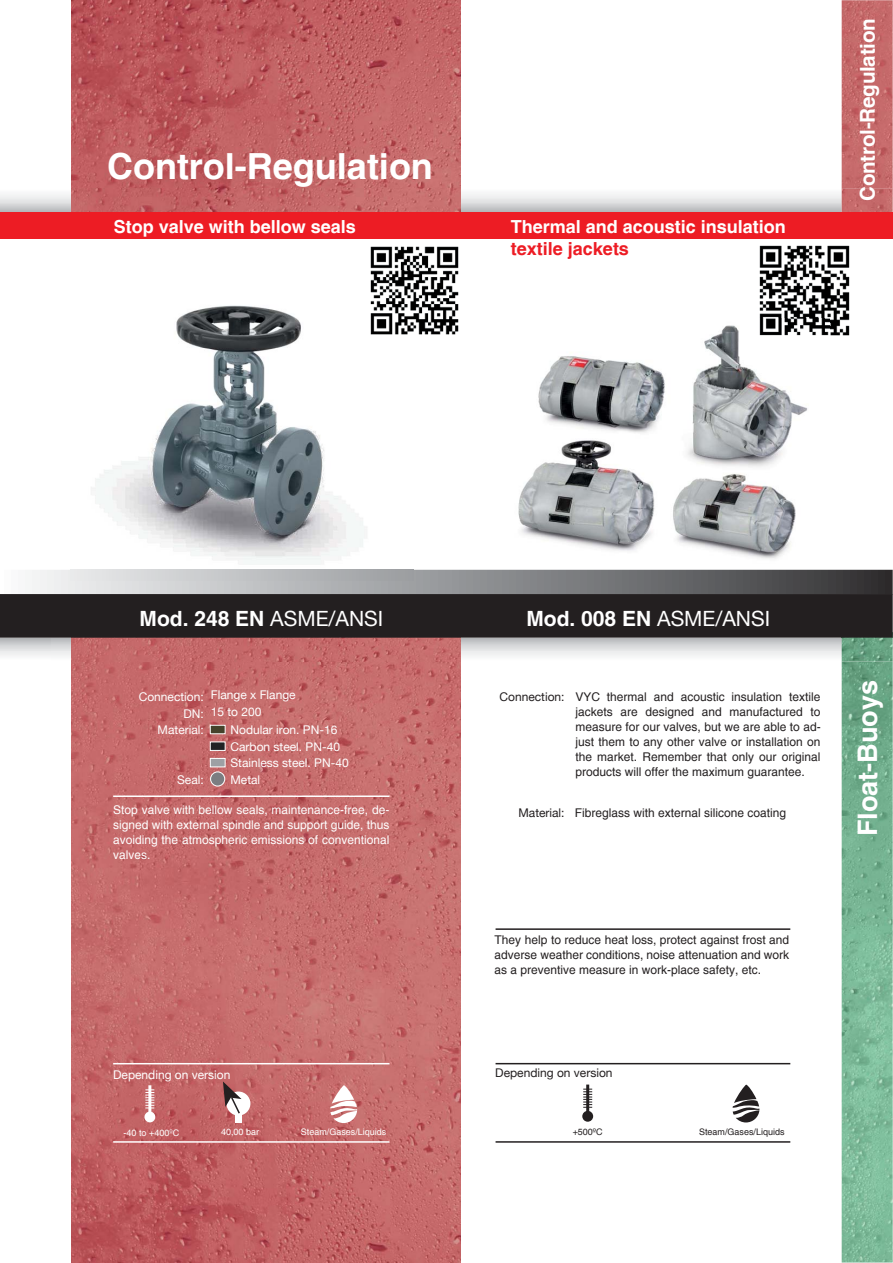
<style>
.page{position:relative;width:893px;height:1263px;background:#fff}
.page>*{position:absolute;margin:0;border:0;box-sizing:border-box;transform-origin:0 0}
.t1{font:700 36px "Helvetica";color:#fff}
.t2{font:700 27px "Helvetica";color:#fff}
.t3{font:700 21px "Helvetica";color:#fff}
.t4{font:700 20.55px "Helvetica";letter-spacing:-.01em;color:#fff}
.t5{font:700 18px "Helvetica";color:#fff}
.t6{font:700 18px "Helvetica";color:#ed1c24}
.t7{font:12px/15px "Helvetica";color:#231f20;text-align:justify}
.t8{font:12px/15px "Helvetica";color:#fff;text-align:justify}
.t9{font:12px/16.5px "Helvetica Neue";color:#fff}
.t10{font:12px "Helvetica Neue";color:#231f20}
.t11{font:9px "Helvetica";color:#fff}
.t12{font:9px "Helvetica";color:#231f20}
.s1{font-family:"Helvetica Neue";font-weight:400}
</style>
<div class="page">
<img style="left:0;top:194px;width:71px;height:19px">
<img style="left:460px;top:189px;width:382px;height:24px">
<img style="left:460px;top:638px;width:381px;height:24px">
<img style="left:842px;top:662px;width:51px;height:601px">
<img style="left:842px;top:638px;width:51px;height:24px">
<img style="left:71px;top:638px;width:389px;height:625px">
<img style="left:71px;top:0;width:389px;height:213px">
<img style="left:842px;top:0;width:51px;height:189px">
<img style="left:842px;top:189px;width:51px;height:24px">
<div style="left:0;top:213px;width:893px;height:26px;background:#ed1c24"></div>
<svg style="left:32px;top:570px;width:861px;height:24px"></svg>
<div style="left:0;top:594px;width:893px;height:44px;background:#231f20"></div>
<div style="left:582px;top:1111px;width:11px;height:11px;background:#231f20;border-radius:50%"></div>
<hr style="left:586px;top:1085px;width:3px;height:30px;background:#231f20">
<svg style="left:583px;top:1089px;width:9px;height:19px"></svg>
<svg style="left:732px;top:1085px;width:27px;height:37px"></svg>
<img style="left:759px;top:245px;width:91px;height:91px">
<img style="left:518px;top:325px;width:290px;height:234px">
<img style="left:758px;top:318px;width:71px;height:19px">
<hr style="left:495px;top:928px;width:295px;height:2px;background:#231f20">
<hr style="left:495px;top:1063px;width:295px;height:1px;background:#231f20">
<hr style="left:495px;top:1141px;width:295px;height:2px;background:#231f20">
<img style="left:71px;top:305px;width:342px;height:275px">
<div style="left:210px;top:758px;width:15px;height:9px;background:#9da0a4"></div>
<div style="left:210px;top:758px;width:15px;height:9px;border:1px solid #fff"></div>
<div style="left:211px;top:772px;width:14px;height:14px;background:#7b7d81;border-radius:50%"></div>
<div style="left:210px;top:772px;width:15px;height:14px;border:1px solid #fff;border-radius:50%"></div>
<div style="left:210px;top:742px;width:15px;height:8px;background:#212224"></div>
<div style="left:210px;top:742px;width:15px;height:9px;border:1px solid #fff"></div>
<div style="left:210px;top:725px;width:15px;height:9px;background:#45422b"></div>
<div style="left:210px;top:725px;width:15px;height:9px;border:1px solid #fff"></div>
<hr style="left:113px;top:795px;width:276px;height:2px;background:#fff">
<hr style="left:113px;top:1063px;width:276px;height:1px;background:#fff">
<hr style="left:113px;top:1141px;width:276px;height:2px;background:#fff">
<div style="left:144px;top:1112px;width:11px;height:10px;background:#fff;border-radius:50%"></div>
<svg style="left:145px;top:1090px;width:9px;height:19px"></svg>
<hr style="left:148px;top:1085px;width:3px;height:31px;background:#fff">
<svg style="left:330px;top:1085px;width:27px;height:38px"></svg>
<div style="left:235px;top:1115px;width:7px;height:8px;background:#fff"></div>
<div style="left:226px;top:1092px;width:24px;height:24px;background:#fff;border-radius:50%"></div>
<svg style="left:223px;top:1081px;width:19px;height:34px"></svg>
<img style="left:370px;top:246px;width:89px;height:89px">
<img style="left:368px;top:271px;width:45px;height:66px">
<h1 class="t1" style="left:107px;top:145px;width:327px">Control-Regulation</h1>
<h3 class="t5" style="left:114px;top:216px;width:244px">Stop valve with bellow seals</h3>
<h3 class="t5" style="left:511px;top:216px;width:276px">Thermal and acoustic insulation</h3>
<h3 class="t6" style="left:511px;top:238px;width:120px">textile jackets</h3>
<h3 class="t4" style="left:856px;top:201px;width:184px;rotate:-90deg">Control-Regulation</h3>
<h3 class="t3" style="left:140px;top:606px;width:245px">Mod. 248 EN <span class="s1">ASME/ANSI</span></h3>
<p class="t9" style="left:139px;top:689px;width:67px;text-align:right">Connection:<br>DN:<br>Material:</p>
<p class="t9" style="left:211px;top:687px;width:86px">Flange x Flange<br>15 to 200</p>
<p class="t9" style="left:230px;top:722px;width:120px">Nodular iron. PN-16<br>Carbon steel. PN-40<br>Stainless steel. PN-40</p>
<p class="t9" style="left:177px;top:771px;width:28px">Seal:</p>
<p class="t9" style="left:230px;top:771px;width:31px">Metal</p>
<p class="t8" style="left:113px;top:803px;width:278px">Stop valve with bellow seals, maintenance-free, de&shy;signed with external spindle and support guide, thus avoiding the atmospheric emissions of conventional valves.</p>
<p class="t9" style="left:113px;top:1067px;width:119px">Depending on version</p>
<p class="t11" style="left:124px;top:1128px;width:57px">-40 to +400ºC</p>
<p class="t11" style="left:221px;top:1127px;width:39px">40,00 bar</p>
<p class="t11" style="left:301px;top:1127px;width:87px">Steam/Gases/Liquids</p>
<h3 class="t3" style="left:526px;top:606px;width:245px">Mod. 008 EN <span class="s1">ASME/ANSI</span></h3>
<p class="t10" style="left:499px;top:690px;width:67px">Connection:</p>
<p class="t10" style="left:518px;top:805px;width:48px">Material:</p>
<p class="t7" style="left:575px;top:689px;width:247px">VYC thermal and acoustic insulation textile jackets are designed and manufactured to measure for our valves, but we are able to ad&shy;just them to any other valve or installation on the market. Remember that only our original products will offer the maximum guarantee.</p>
<p class="t7" style="left:575px;top:805px;width:213px">Fibreglass with external silicone coating</p>
<h2 class="t2" style="left:852px;top:836px;width:157px;rotate:-90deg">Float-Buoys</h2>
<p class="t7" style="left:495px;top:932px;width:296px">They help to reduce heat loss, protect against frost and adverse weather conditions, noise attenuation and work as a preventive measure in work-place safety, etc.</p>
<p class="t10" style="left:495px;top:1065px;width:119px">Depending on version</p>
<p class="t12" style="left:573px;top:1127px;width:32px">+500ºC</p>
<p class="t12" style="left:699px;top:1127px;width:87px">Steam/Gases/Liquids</p>
</div>
